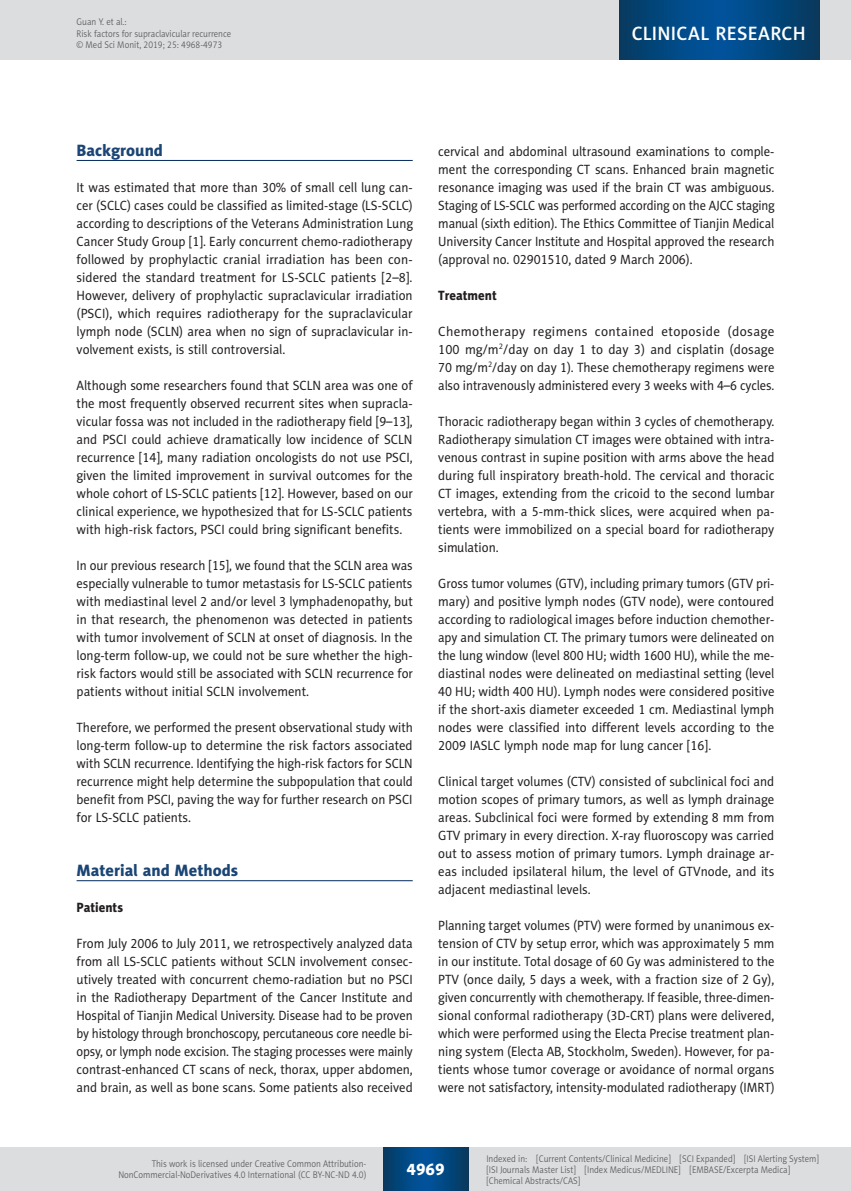
<style>
.page{position:relative;width:851px;height:1191px;background:#fff}
.page>*{position:absolute;margin:0;border:0;box-sizing:border-box;transform-origin:0 0}
.t1{font:19.5px "Naomi Sans EFN Medium";letter-spacing:.015em;color:#fff}
.MSM_Headline_1{font:16.5px "Naomi Sans EFN Heavy";color:#1a4574}
.t2{font:16.5px "Naomi Sans EFN Heavy";color:#fff}
.MSM_Body{font:13.5px/18px "Naomi Sans EFN";color:#231f20;text-align:justify;scale:.95 1}
.MSM_Body-2{font:13.5px/18px "Naomi Sans EFN";color:#231f20;text-align:justify;scale:.93 1}
.MSM_Body-3{font:13.5px/18px "Naomi Sans EFN";color:#231f20;text-align:justify;scale:.94 1}
.MSM_Body-4{font:13.5px/18px "Naomi Sans EFN";color:#231f20;text-align:justify}
.MSM_Headline_2{font:13.5px "Naomi Sans EFN Heavy";color:#231f20;scale:.95 1}
.MSM_pagina_zywa{font:9.75px/11.2px "Naomi Sans EFN Light";color:#57585a;scale:.9 1}
.MSM_pagina_sygnatura{font:9.75px "Naomi Sans EFN Light";color:#57585a;scale:.9 1}
</style>
<div class="page">
<hr style="left:77px;top:160px;width:335px;height:1px;background:#00295c">
<hr style="left:77px;top:880px;width:335px;height:1px;background:#00295c">
<div style="left:0;top:1148px;width:850px;height:43px;background:#dcdddf"></div>
<svg style="left:383px;top:1147px;width:85px;height:43px;background:#02477e"></svg>
<div style="left:0;top:0;width:850px;height:60px;background:#dcdddf"></div>
<svg style="left:619px;top:0;width:200px;height:60px;background:#02477e"></svg>
<p class="MSM_pagina_zywa" style="left:77px;top:16px;width:173px">Guan Y. et al.:<br>Risk factors for supraclavicular recurrence</p>
<p class="MSM_pagina_sygnatura" style="left:77px;top:39px;width:163px">© Med Sci Monit, 2019; 25: 4968-4973</p>
<h1 class="t1" style="left:631px;top:22px;width:175px">CLINICAL RESEARCH</h1>
<p class="MSM_Headline_1" style="left:77px;top:140px;width:88px">Background</p>
<p class="MSM_Body" style="left:77px;top:178px;width:355px">It was estimated that more than 30% of small cell lung can&shy;cer (SCLC) cases could be classified as limited-stage (LS-SCLC) according to descriptions of the Veterans Administration Lung Cancer Study Group [1]. Early concurrent chemo-radiotherapy followed by prophylactic cranial irradiation has been con&shy;sidered the standard treatment for LS-SCLC patients [2–8].<br>However, delivery of prophylactic supraclavicular irradiation (PSCI), which requires radiotherapy for the supraclavicular lymph node (SCLN) area when no sign of supraclavicular in&shy;volvement exists, is still controversial.</p>
<p class="MSM_Body" style="left:77px;top:376px;width:355px">Although some researchers found that SCLN area was one of the most frequently observed recurrent sites when supracla&shy;vicular fossa was not included in the radiotherapy field [9–13], and PSCI could achieve dramatically low incidence of SCLN recurrence [14], many radiation oncologists do not use PSCI, given the limited improvement in survival outcomes for the whole cohort of LS-SCLC patients [12]. However, based on our clinical experience, we hypothesized that for LS-SCLC patients with high-risk factors, PSCI could bring significant benefits.</p>
<p class="MSM_Body-2" style="left:77px;top:556px;width:363px">In our previous research [15], we found that the SCLN area was especially vulnerable to tumor metastasis for LS-SCLC patients with mediastinal level 2 and/or level 3 lymphadenopathy, but in that research, the phenomenon was detected in patients with tumor involvement of SCLN at onset of diagnosis. In the long-term follow-up, we could not be sure whether the high&shy;risk factors would still be associated with SCLN recurrence for patients without initial SCLN involvement.</p>
<p class="MSM_Body-3" style="left:77px;top:718px;width:359px">Therefore, we performed the present observational study with long-term follow-up to determine the risk factors associated with SCLN recurrence. Identifying the high-risk factors for SCLN recurrence might help determine the subpopulation that could benefit from PSCI, paving the way for further research on PSCI for LS-SCLC patients.</p>
<p class="MSM_Headline_1" style="left:77px;top:860px;width:163px">Material and Methods</p>
<p class="MSM_Headline_2" style="left:77px;top:899px;width:50px">Patients</p>
<p class="MSM_Body" style="left:77px;top:934px;width:355px">From July 2006 to July 2011, we retrospectively analyzed data from all LS-SCLC patients without SCLN involvement consec&shy;utively treated with concurrent chemo-radiation but no PSCI in the Radiotherapy Department of the Cancer Institute and Hospital of Tianjin Medical University. Disease had to be proven by histology through bronchoscopy, percutaneous core needle bi&shy;opsy, or lymph node excision. The staging processes were mainly contrast-enhanced CT scans of neck, thorax, upper abdomen, and brain, as well as bone scans. Some patients also received</p>
<p class="MSM_Body" style="left:438px;top:142px;width:355px">cervical and abdominal ultrasound examinations to comple&shy;ment the corresponding CT scans. Enhanced brain magnetic resonance imaging was used if the brain CT was ambiguous.<br>Staging of LS-SCLC was performed according on the AJCC staging manual (sixth edition). The Ethics Committee of Tianjin Medical University Cancer Institute and Hospital approved the research (approval no. 02901510, dated 9 March 2006).</p>
<p class="MSM_Headline_2" style="left:438px;top:287px;width:63px">Treatment</p>
<p class="MSM_Body-4" style="left:438px;top:322px;width:338px">Chemotherapy regimens contained etoposide (dosage 100 mg/m<sup>2</sup>/day on day 1 to day 3) and cisplatin (dosage 70 mg/m<sup>2</sup>/day on day 1). These chemotherapy regimens were also intravenously administered every 3 weeks with 4–6 cycles.</p>
<p class="MSM_Body" style="left:438px;top:412px;width:355px">Thoracic radiotherapy began within 3 cycles of chemotherapy.<br>Radiotherapy simulation CT images were obtained with intra&shy;venous contrast in supine position with arms above the head during full inspiratory breath-hold. The cervical and thoracic CT images, extending from the cricoid to the second lumbar vertebra, with a 5-mm-thick slices, were acquired when pa&shy;tients were immobilized on a special board for radiotherapy simulation.</p>
<p class="MSM_Body-2" style="left:438px;top:574px;width:363px">Gross tumor volumes (GTV), including primary tumors (GTV pri&shy;mary) and positive lymph nodes (GTV node), were contoured according to radiological images before induction chemother&shy;apy and simulation CT. The primary tumors were delineated on the lung window (level 800 HU; width 1600 HU), while the me&shy;diastinal nodes were delineated on mediastinal setting (level 40 HU; width 400 HU). Lymph nodes were considered positive if the short-axis diameter exceeded 1 cm. Mediastinal lymph nodes were classified into different levels according to the 2009 IASLC lymph node map for lung cancer [16].</p>
<p class="MSM_Body" style="left:438px;top:772px;width:355px">Clinical target volumes (CTV) consisted of subclinical foci and motion scopes of primary tumors, as well as lymph drainage areas. Subclinical foci were formed by extending 8 mm from GTV primary in every direction. X-ray fluoroscopy was carried out to assess motion of primary tumors. Lymph drainage ar&shy;eas included ipsilateral hilum, the level of GTVnode, and its adjacent mediastinal levels.</p>
<p class="MSM_Body-3" style="left:438px;top:916px;width:359px">Planning target volumes (PTV) were formed by unanimous ex&shy;tension of CTV by setup error, which was approximately 5 mm in our institute. Total dosage of 60 Gy was administered to the PTV (once daily, 5 days a week, with a fraction size of 2 Gy), given concurrently with chemotherapy. If feasible, three-dimen&shy;sional conformal radiotherapy (3D-CRT) plans were delivered, which were performed using the Electa Precise treatment plan&shy;ning system (Electa AB, Stockholm, Sweden). However, for pa&shy;tients whose tumor coverage or avoidance of normal organs were not satisfactory, intensity-modulated radiotherapy (IMRT)</p>
<p class="MSM_pagina_zywa" style="left:118px;top:1158px;width:277px;text-align:right">This work is licensed under Creative Common Attribution-<br>NonCommercial-NoDerivatives 4.0 International (CC BY-NC-ND 4.0)</p>
<p class="t2" style="left:406px;top:1159px;width:40px">4969</p>
<p class="MSM_pagina_zywa" style="left:486px;top:1152px;width:371px">Indexed in: [Current Contents/Clinical Medicine] [SCI Expanded] [ISI Alerting System] [ISI Journals Master List] [Index Medicus/MEDLINE] [EMBASE/Excerpta Medica] [Chemical Abstracts/CAS]</p>
</div>
